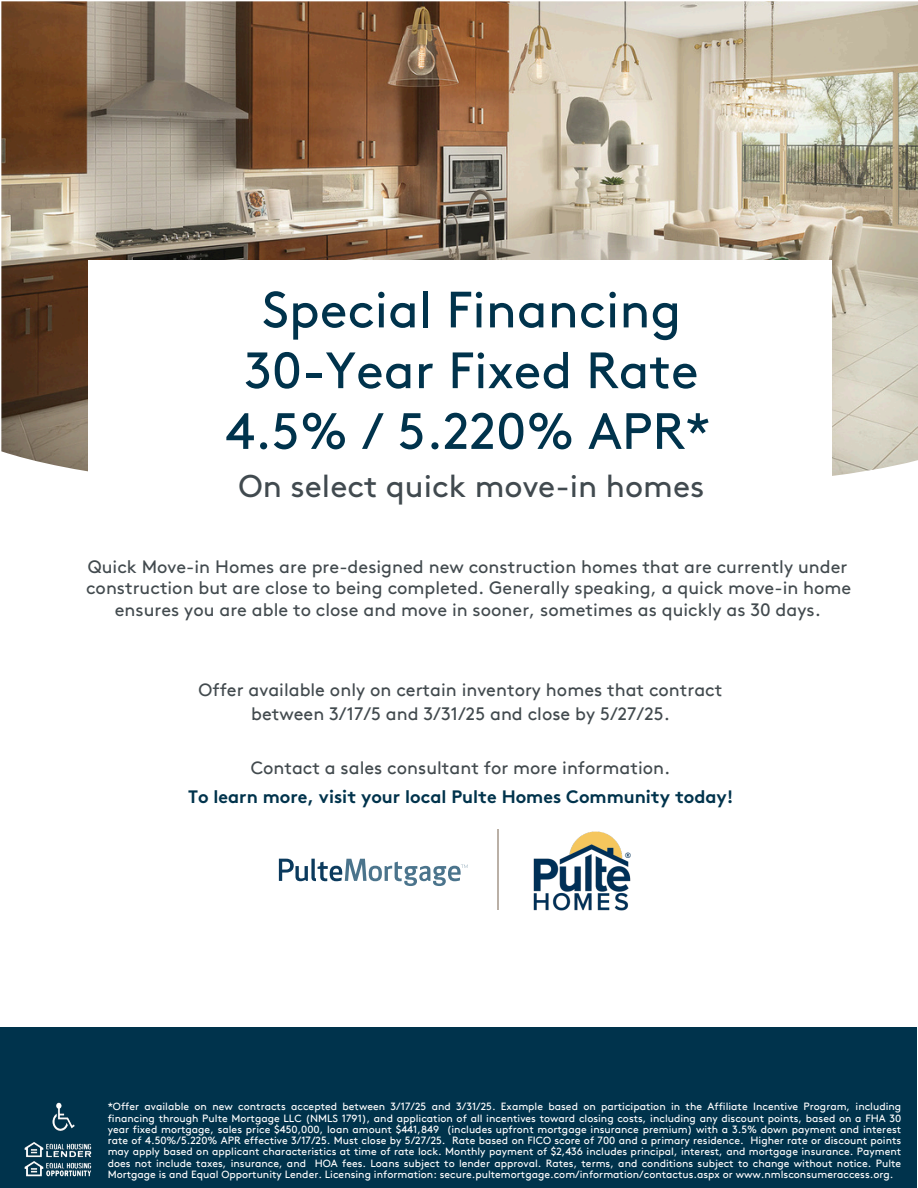
<style>
.page{position:relative;width:918px;height:1188px;background:#fff}
.page>*{position:absolute;margin:0;border:0;box-sizing:border-box;transform-origin:0 0}
.t1{font:51px/60.8px "Brown Std";color:#00334c;text-align:center}
.t2{font:31.5px "Brown Std";color:#414a4f}
.t3{font:18px "Brown Std";color:#424a4e}
.t4{font:18px/23.7px "Brown TT";color:#424a4e;text-align:center}
.t5{font:700 18px "Brown Std";color:#00334c}
.t6{font:10.5px/11.2px "Brown TT";color:#fff;text-align:justify}
.t7{font:7.8px "Brown Std";color:#003057}
.s1{font-family:"Brown TT"}
</style>
<div class="page">
<div style="left:0;top:1027px;width:916px;height:161px;background:#00334c"></div>
<img style="left:1px;top:1px;width:917px;height:475px">
<svg style="left:279px;top:859px;width:189px;height:27px"></svg>
<hr style="left:498px;top:830px;width:1px;height:80px;background:#bab0a6">
<div style="left:88px;top:260px;width:744px;height:237px;background:#fff"></div>
<img style="left:533px;top:831px;width:98px;height:80px">
<img style="left:24px;top:1102px;width:68px;height:75px">
<h2 class="t1" style="left:226px;top:284px;width:486px">Special Financing<br>30-Year Fixed Rate<br><span class="s1">4.5% / 5.220% APR*</span></h2>
<h2 class="t2" style="left:239px;top:474px;width:468px">On select quick move-in homes</h2>
<h3 class="t3" style="left:88px;top:559px;width:761px">Quick Move-in Homes are pre-designed new construction homes that are currently under</h3>
<h3 class="t3" style="left:86px;top:581px;width:767px">construction but are close to being completed. Generally speaking, a quick move-in home</h3>
<h3 class="t3" style="left:115px;top:603px;width:708px">ensures you are able to close and move in sooner, sometimes as quickly as 30 days.</h3>
<h3 class="t4" style="left:199px;top:678px;width:525px">Offer available only on certain inventory homes that contract between 3/17/5 and 3/31/25 and close by 5/27/25.</h3>
<h3 class="t4" style="left:251px;top:756px;width:421px">Contact a sales consultant for more information.</h3>
<h3 class="t5" style="left:188px;top:789px;width:547px">To learn more, visit your local Pulte Homes Community today!</h3>
<p class="t7" style="left:625px;top:852px;width:8px">®</p>
<p class="t6" style="left:108px;top:1101px;width:795px">*Offer available on new contracts accepted between 3/17/25 and 3/31/25. Example based on participation in the Affiliate Incentive Program, including financing through Pulte Mortgage LLC (NMLS 1791), and application of all incentives toward closing costs, including any discount points, based on a FHA 30 year fixed mortgage, sales price $450,000, loan amount $441,849 (includes upfront mortgage insurance premium) with a 3.5% down payment and interest rate of 4.50%/5.220% APR effective 3/17/25. Must close by 5/27/25. Rate based on FICO score of 700 and a primary residence. Higher rate or discount points may apply based on applicant characteristics at time of rate lock. Monthly payment of $2,436 includes principal, interest, and mortgage insurance. Payment does not include taxes, insurance, and HOA fees. Loans subject to lender approval. Rates, terms, and conditions subject to change without notice. Pulte Mortgage is and Equal Opportunity Lender. Licensing information: secure.pultemortgage.com/information/contactus.aspx or www.nmlsconsumeraccess.org.</p>
</div>
